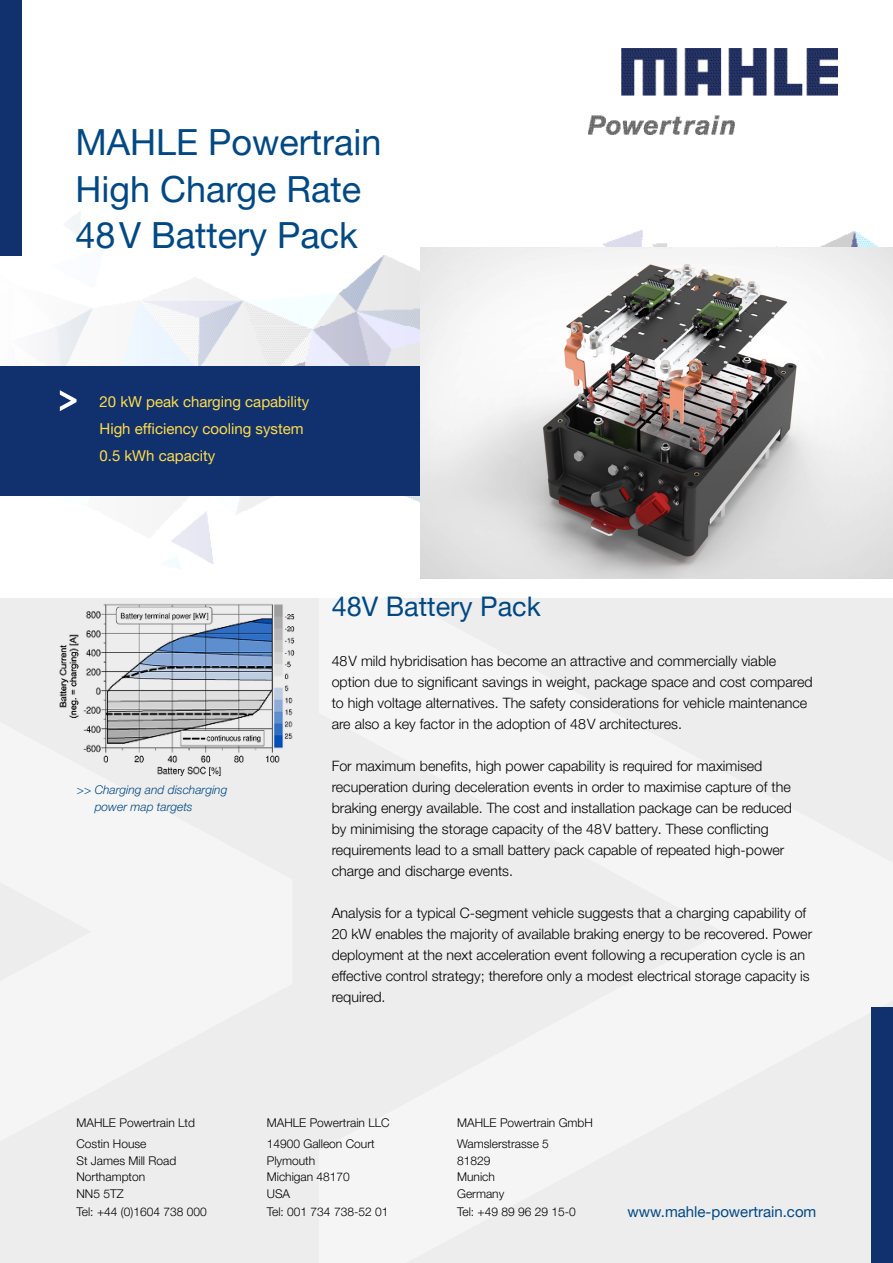
<style>
.page{position:relative;width:893px;height:1263px;background:#fff}
.page>*{position:absolute;margin:0;border:0;box-sizing:border-box;transform-origin:0 0}
.t1{font:36px/46.2px "Helvetica Neue LT Pro";color:#004884}
.t2{font:27px "Helvetica Neue LT Pro";color:#004884}
.t3{font:15px/26.7px "Helvetica Neue LT Pro";color:#ffde4a}
.t4{font:15px "Helvetica Neue LT Pro";color:#004884}
.t5{font:300 14.25px/21px "Helvetica Neue LT Pro";color:#000}
.t6{font:300 12px/16.5px "Helvetica Neue LT Pro";color:#000}
.t7{font:italic 300 12px/16.5px "Helvetica Neue LT Pro";color:#004884}
</style>
<div class="page">
<div style="left:0;top:529px;width:893px;height:734px;background:#ededed"></div>
<div style="left:0;top:578px;width:893px;height:19px;background:#fff"></div>
<img style="left:588px;top:48px;width:250px;height:87px">
<svg style="left:0;top:206px;width:893px;height:372px"></svg>
<div style="left:0;top:0;width:21px;height:255px;background:#11306e"></div>
<div style="left:872px;top:1008px;width:21px;height:255px;background:#11306e"></div>
<div style="left:0;top:366px;width:421px;height:130px;background:#11306e"></div>
<svg style="left:60px;top:390px;width:17px;height:21px"></svg>
<img style="left:56px;top:597px;width:250px;height:179px">
<img style="left:421px;top:248px;width:472px;height:330px">
<h1 class="t1" style="left:75px;top:119px;width:307px">MAHLE Powertrain<br>High Charge Rate<br>48V Battery Pack</h1>
<p class="t3" style="left:99px;top:388px;width:211px">20 kW peak charging capability<br>High efficiency cooling system<br>0.5 kWh capacity</p>
<p class="t7" style="left:95px;top:782px;width:134px;text-indent:-18px">&gt;&gt; Charging and discharging power map targets</p>
<h2 class="t2" style="left:332px;top:589px;width:211px">48V Battery Pack</h2>
<p class="t5" style="left:332px;top:650px;width:482px">48V mild hybridisation has become an attractive and commercially viable option due to significant savings in weight, package space and cost compared to high voltage alternatives. The safety considerations for vehicle maintenance are also a key factor in the adoption of 48V architectures.</p>
<p class="t5" style="left:332px;top:755px;width:462px">For maximum benefits, high power capability is required for maximised recuperation during deceleration events in order to maximise capture of the braking energy available. The cost and installation package can be reduced by minimising the storage capacity of the 48V battery. These conflicting requirements lead to a small battery pack capable of repeated high-power charge and discharge events.</p>
<p class="t5" style="left:332px;top:902px;width:482px">Analysis for a typical C-segment vehicle suggests that a charging capability of 20 kW enables the majority of available braking energy to be recovered. Power deployment at the next acceleration event following a recuperation cycle is an effective control strategy; therefore only a modest electrical storage capacity is required.</p>
<p class="t6" style="left:77px;top:1112px;width:120px;line-height:20.7px">MAHLE Powertrain Ltd<br>Costin House</p>
<p class="t6" style="left:77px;top:1152px;width:101px">St James Mill Road<br>Northampton<br>NN5 5TZ</p>
<p class="t6" style="left:77px;top:1203px;width:132px">Tel: +44 (0)1604 738 000</p>
<p class="t6" style="left:267px;top:1112px;width:124px;line-height:20.7px">MAHLE Powertrain LLC<br>14900 Galleon Court</p>
<p class="t6" style="left:267px;top:1152px;width:85px">Plymouth<br>Michigan 48170<br>USA</p>
<p class="t6" style="left:267px;top:1203px;width:123px">Tel: 001 734 738-52 01</p>
<p class="t6" style="left:457px;top:1112px;width:137px;line-height:20.7px">MAHLE Powertrain GmbH<br>Wamslerstrasse 5</p>
<p class="t6" style="left:457px;top:1152px;width:49px">81829<br>Munich<br>Germany</p>
<p class="t6" style="left:457px;top:1203px;width:120px">Tel: +49 89 96 29 15-0</p>
<p class="t4" style="left:628px;top:1202px;width:190px">www.mahle-powertrain.com</p>
</div>
